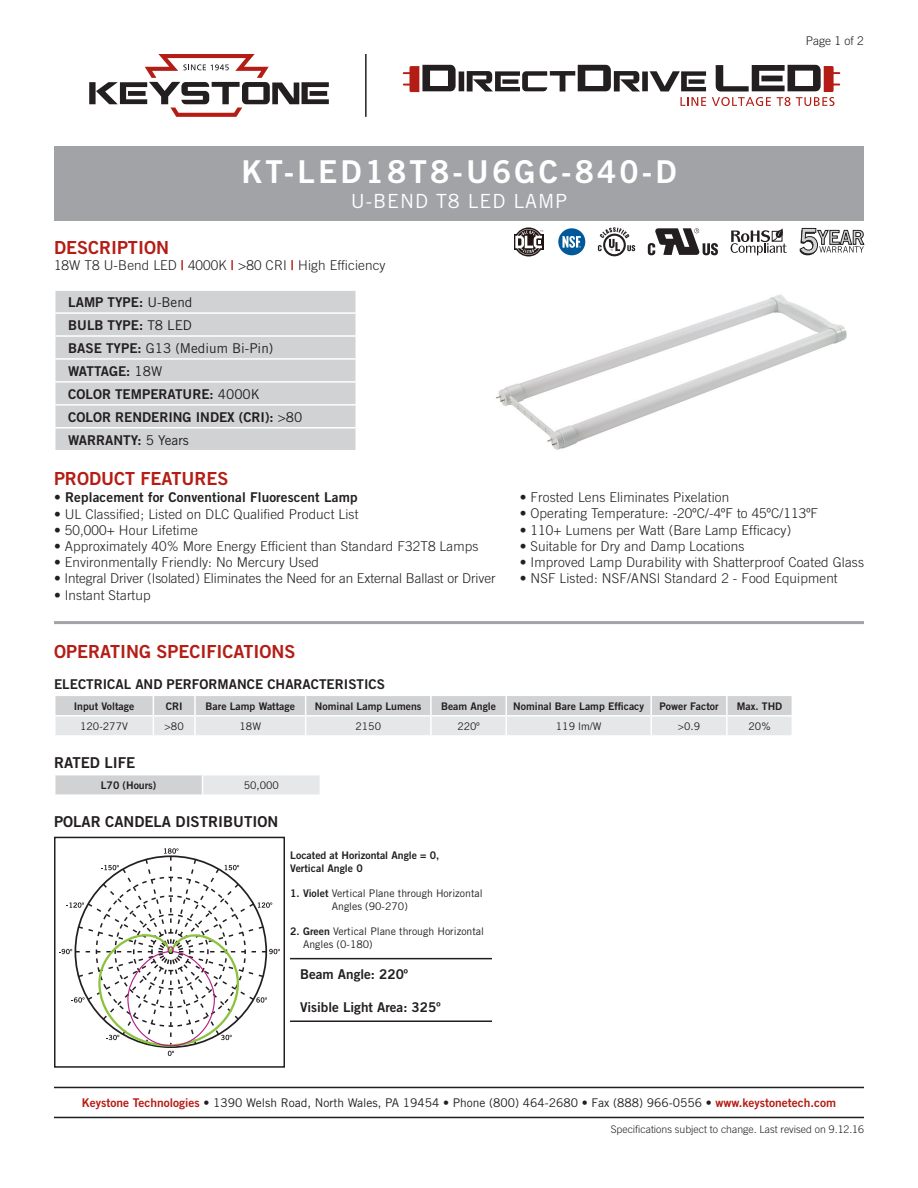
<style>
.page{position:relative;width:918px;height:1188px;background:#fff}
.page>*{position:absolute;margin:0;border:0;box-sizing:border-box;transform-origin:0 0}
.t1{font:31.5px "Trade Gothic Bold Two";letter-spacing:.1em;color:#fff}
.t2{font:19.5px "Trade Gothic";letter-spacing:.05em;color:#fff}
.t3{font:18px "Trade Gothic Bold Two";color:#b41d15}
.t4{font:15px "Trade Gothic Bold Two";color:#231f20}
.t5{font:300 13.5px "Trade Gothic";letter-spacing:.01em;color:#231f20}
.t6{font:13.5px/23px "Trade Gothic Bold Two";color:#231f20}
.t7{font:13.5px "Trade Gothic";color:#231f20}
.t8{font:12px "Trade Gothic";color:#231f20}
.t9{font:300 12px "Trade Gothic";color:#231f20}
.t10{font:10.5px/12.6px "Trade Gothic Bold Two";color:#231f20}
.t11{font:10.5px/12.6px "Trade Gothic";color:#231f20}
.t12{font:300 10.5px "Trade Gothic";color:#231f20}
.s1{font-family:"Trade Gothic Bold Two";font-weight:400;color:#b41d15}
.s2{font-family:"Trade Gothic"}
.s3{font-family:"Trade Gothic Bold Two"}
.s4{font-family:"Trade Gothic Bold Two";color:#b41d15}
</style>
<div class="page">
<hr style="left:54px;top:621px;width:810px;height:3px;background:#a1a3a6">
<hr style="left:54px;top:1117px;width:810px;height:1px;background:#231f20">
<hr style="left:54px;top:1087px;width:810px;height:1px;background:#231f20">
<svg style="left:59px;top:848px;width:221px;height:208px"></svg>
<div style="left:54px;top:837px;width:231px;height:231px;border:2px solid #231f20"></div>
<div style="left:56px;top:291px;width:300px;height:159px;background:#d1d2d4"></div>
<hr style="left:54px;top:312px;width:303px;height:2px;background:#fff">
<hr style="left:54px;top:335px;width:303px;height:2px;background:#fff">
<hr style="left:54px;top:358px;width:303px;height:2px;background:#fff">
<hr style="left:54px;top:381px;width:303px;height:2px;background:#fff">
<hr style="left:54px;top:404px;width:303px;height:2px;background:#fff">
<hr style="left:54px;top:427px;width:303px;height:2px;background:#fff">
<img style="left:496px;top:294px;width:351px;height:156px">
<div style="left:55px;top:775px;width:147px;height:20px;background:#d1d2d4"></div>
<div style="left:202px;top:775px;width:118px;height:20px;background:#e6e7e9"></div>
<svg style="left:55px;top:775px;width:1px;height:19px"></svg>
<svg style="left:202px;top:775px;width:1px;height:19px"></svg>
<hr style="left:54px;top:794px;width:148px;height:2px;background:#fff">
<hr style="left:202px;top:794px;width:119px;height:2px;background:#fff">
<svg style="left:55px;top:696px;width:737px;height:39px;background:#dddee0"></svg>
<hr style="left:290px;top:958px;width:202px;height:1px;background:#231f20">
<hr style="left:290px;top:1020px;width:202px;height:2px;background:#231f20">
<div style="left:54px;top:146px;width:810px;height:75px;background:#a1a3a6"></div>
<svg style="left:89px;top:54px;width:240px;height:63px"></svg>
<hr style="left:365px;top:54px;width:2px;height:63px;background:#231f20">
<svg style="left:403px;top:65px;width:303px;height:41px"></svg>
<svg style="left:712px;top:65px;width:128px;height:41px"></svg>
<div style="left:558px;top:228px;width:27px;height:27px;background:#00599a;border-radius:50%"></div>
<svg style="left:562px;top:236px;width:19px;height:12px"></svg>
<svg style="left:598px;top:227px;width:37px;height:29px"></svg>
<svg style="left:731px;top:228px;width:56px;height:27px"></svg>
<svg style="left:648px;top:228px;width:70px;height:27px"></svg>
<svg style="left:799px;top:228px;width:65px;height:27px"></svg>
<div style="left:514px;top:234px;width:29px;height:16px;background:#201512"></div>
<svg style="left:515px;top:227px;width:28px;height:29px"></svg>
<h1 class="t1" style="left:241px;top:152px;width:437px">KT-LED18T8-U6GC-840-D</h1>
<h2 class="t2" style="left:351px;top:189px;width:218px">U-BEND T8 LED LAMP</h2>
<h3 class="t3" style="left:54px;top:237px;width:117px">DESCRIPTION</h3>
<p class="t5" style="left:54px;top:258px;width:333px">18W T8 U-Bend LED <span class="s1">|</span> 4000K <span class="s1">|</span> &gt;80 CRI <span class="s1">|</span> High Efficiency</p>
<p class="t6" style="left:68px;top:291px;width:126px">LAMP TYPE: <span class="s2">U-Bend<br></span>BULB TYPE: <span class="s2">T8 LED</span></p>
<p class="t7" style="left:68px;top:340px;width:207px"><span class="s3">BASE TYPE:</span> G13 (Medium Bi-Pin)</p>
<p class="t6" style="left:68px;top:359px;width:236px">WATTAGE: <span class="s2">18W<br></span>COLOR TEMPERATURE: <span class="s2">4000K<br></span>COLOR RENDERING INDEX (CRI): <span class="s2">&gt;80<br></span>WARRANTY: <span class="s2">5 Years</span></p>
<h3 class="t3" style="left:54px;top:467px;width:176px">PRODUCT FEATURES</h3>
<p class="t9" style="left:806px;top:34px;width:60px">Page 1 of 2</p>
<p class="t6" style="left:54px;top:486px;width:305px">• Replacement for Conventional Fluorescent Lamp</p>
<p class="t5" style="left:54px;top:506px;width:306px">• UL Classified; Listed on DLC Qualified Product List</p>
<p class="t5" style="left:54px;top:522px;width:145px">• 50,000+ Hour Lifetime</p>
<p class="t5" style="left:54px;top:538px;width:426px">• Approximately 40% More Energy Efficient than Standard F32T8 Lamps</p>
<p class="t5" style="left:54px;top:554px;width:267px">• Environmentally Friendly: No Mercury Used</p>
<p class="t5" style="left:54px;top:571px;width:443px">• Integral Driver (Isolated) Eliminates the Need for an External Ballast or Driver</p>
<p class="t5" style="left:54px;top:587px;width:98px">• Instant Startup</p>
<h3 class="t3" style="left:54px;top:640px;width:243px">OPERATING SPECIFICATIONS</h3>
<p class="t5" style="left:520px;top:489px;width:211px">• Frosted Lens Eliminates Pixelation</p>
<p class="t5" style="left:520px;top:506px;width:300px">• Operating Temperature: -20ºC/-4ºF to 45ºC/113ºF</p>
<p class="t5" style="left:520px;top:522px;width:273px">• 110+ Lumens per Watt (Bare Lamp Efficacy)</p>
<p class="t5" style="left:520px;top:538px;width:226px">• Suitable for Dry and Damp Locations</p>
<p class="t5" style="left:520px;top:554px;width:346px">• Improved Lamp Durability with Shatterproof Coated Glass</p>
<p class="t5" style="left:520px;top:570px;width:319px">• NSF Listed: NSF/ANSI Standard 2 - Food Equipment</p>
<p class="t6" style="left:54px;top:672px;width:333px">ELECTRICAL AND PERFORMANCE CHARACTERISTICS</p>
<p class="t10" style="left:74px;top:700px;width:62px">Input Voltage</p>
<p class="t10" style="left:166px;top:700px;width:18px">CRI</p>
<p class="t10" style="left:206px;top:700px;width:91px">Bare Lamp Wattage</p>
<p class="t10" style="left:315px;top:700px;width:108px">Nominal Lamp Lumens</p>
<p class="t10" style="left:441px;top:700px;width:57px">Beam Angle</p>
<p class="t10" style="left:513px;top:700px;width:132px">Nominal Bare Lamp Efficacy</p>
<p class="t10" style="left:659px;top:700px;width:61px">Power Factor</p>
<p class="t10" style="left:737px;top:700px;width:47px">Max. THD</p>
<p class="t11" style="left:80px;top:720px;width:49px">120-277V</p>
<p class="t11" style="left:165px;top:720px;width:21px">&gt;80</p>
<p class="t11" style="left:240px;top:720px;width:23px">18W</p>
<p class="t11" style="left:355px;top:720px;width:27px">2150</p>
<p class="t11" style="left:457px;top:720px;width:24px">220º</p>
<p class="t11" style="left:556px;top:720px;width:47px">119 lm/W</p>
<p class="t11" style="left:678px;top:720px;width:24px">&gt;0.9</p>
<p class="t11" style="left:749px;top:720px;width:24px">20%</p>
<p class="t4" style="left:54px;top:753px;width:83px">RATED LIFE</p>
<p class="t10" style="left:101px;top:779px;width:57px">L70 (Hours)</p>
<p class="t11" style="left:244px;top:779px;width:37px">50,000</p>
<p class="t4" style="left:54px;top:812px;width:226px">POLAR CANDELA DISTRIBUTION</p>
<p class="t10" style="left:290px;top:849px;width:151px">Located at Horizontal Angle = 0,<br>Vertical Angle 0</p>
<p class="t11" style="left:332px;top:887px;width:152px;text-indent:-42px"><span class="s3">1. Violet</span> Vertical Plane through Horizontal<br>Angles (90-270)</p>
<p class="t11" style="left:303px;top:925px;width:183px;text-indent:-13px"><span class="s3">2. Green</span> Vertical Plane through Horizontal<br>Angles (0-180)</p>
<p class="t6" style="left:300px;top:963px;width:109px">Beam Angle: 220º</p>
<p class="t6" style="left:300px;top:995px;width:142px">Visible Light Area: 325º</p>
<p class="t8" style="left:82px;top:1095px;width:756px"><span class="s4">Keystone Technologies</span> <span class="s3">•</span> 1390 Welsh Road, North Wales, PA 19454 <span class="s3">•</span> Phone (800) 464-2680 <span class="s3">•</span> Fax (888) 966-0556 • <span class="s4">www.keystonetech.com</span></p>
<p class="t12" style="left:611px;top:1123px;width:255px">Specifications subject to change. Last revised on 9.12.16</p>
</div>
